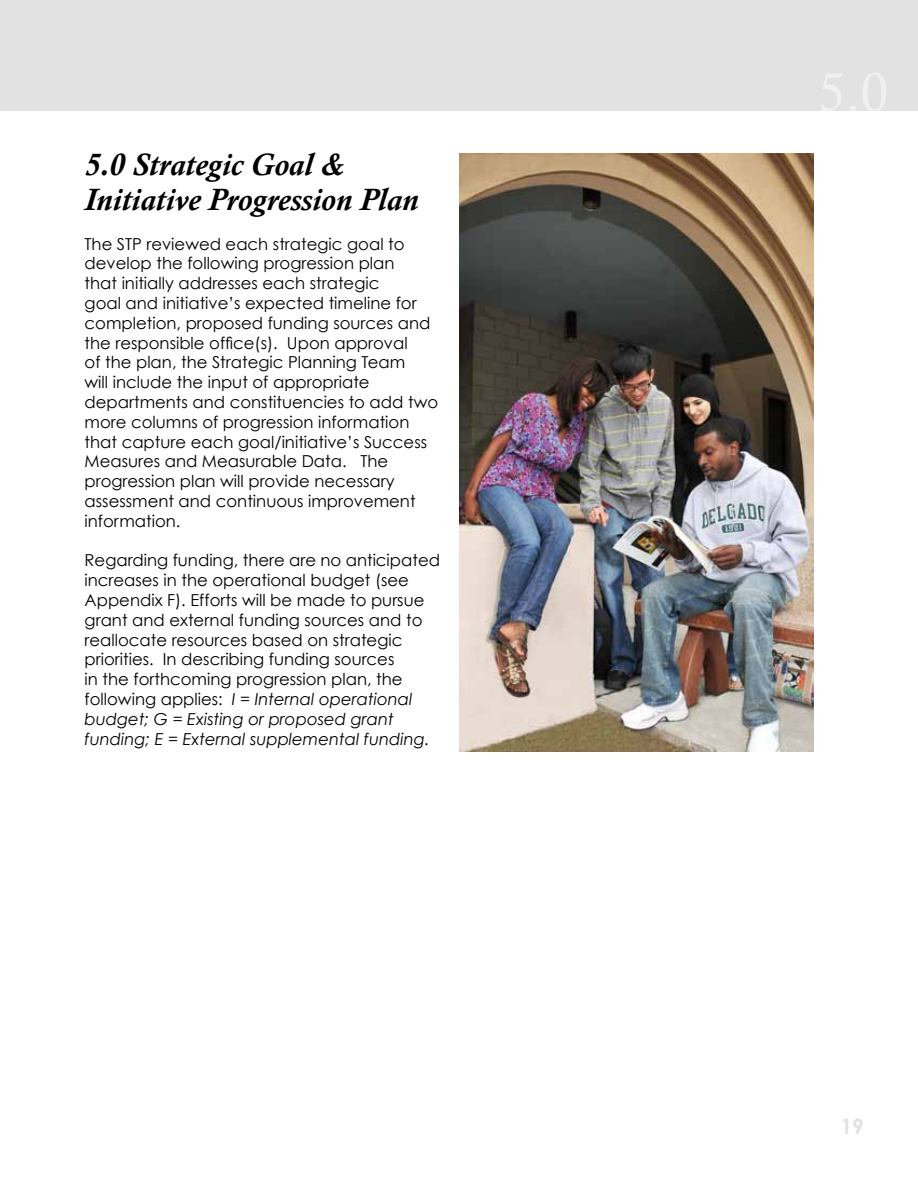
<style>
.page{position:relative;width:918px;height:1188px;background:#fff}
.page>*{position:absolute;margin:0;border:0;box-sizing:border-box;transform-origin:0 0}
.t1{font:italic 700 31.5px/34.5px "Calisto";color:#000}
.t2{font:700 21px "Century Gothic";color:#e3e2e3}
.t3{font:16.5px/19.8px "Century Gothic";color:#000}
.s1{font-style:italic}
</style>
<div class="page">
<div style="left:0;top:0;width:918px;height:111px;background:#e3e2e3"></div>
<img style="left:459px;top:153px;width:355px;height:599px">
<h1 class="t1" style="left:85px;top:148px;width:335px">5.0 Strategic Goal &amp;<br>Initiative Progression Plan</h1>
<p class="t3" style="left:85px;top:233px;width:355px">The STP reviewed each strategic goal to develop the following progression plan<br>that initially addresses each strategic<br>goal and initiative’s expected timeline for completion, proposed funding sources and the responsible office(s). Upon approval<br>of the plan, the Strategic Planning Team<br>will include the input of appropriate departments and constituencies to add two more columns of progression information that capture each goal/initiative’s Success Measures and Measurable Data. The progression plan will provide necessary assessment and continuous improvement information.</p>
<p class="t3" style="left:85px;top:550px;width:357px">Regarding funding, there are no anticipated increases in the operational budget (see Appendix F). Efforts will be made to pursue grant and external funding sources and to reallocate resources based on strategic priorities. In describing funding sources<br>in the forthcoming progression plan, the following applies: <span class="s1">I = Internal operational budget; G = Existing or proposed grant funding; E = External supplemental funding.</span></p>
<p class="t2" style="left:840px;top:1113px;width:25px">19</p>
</div>
